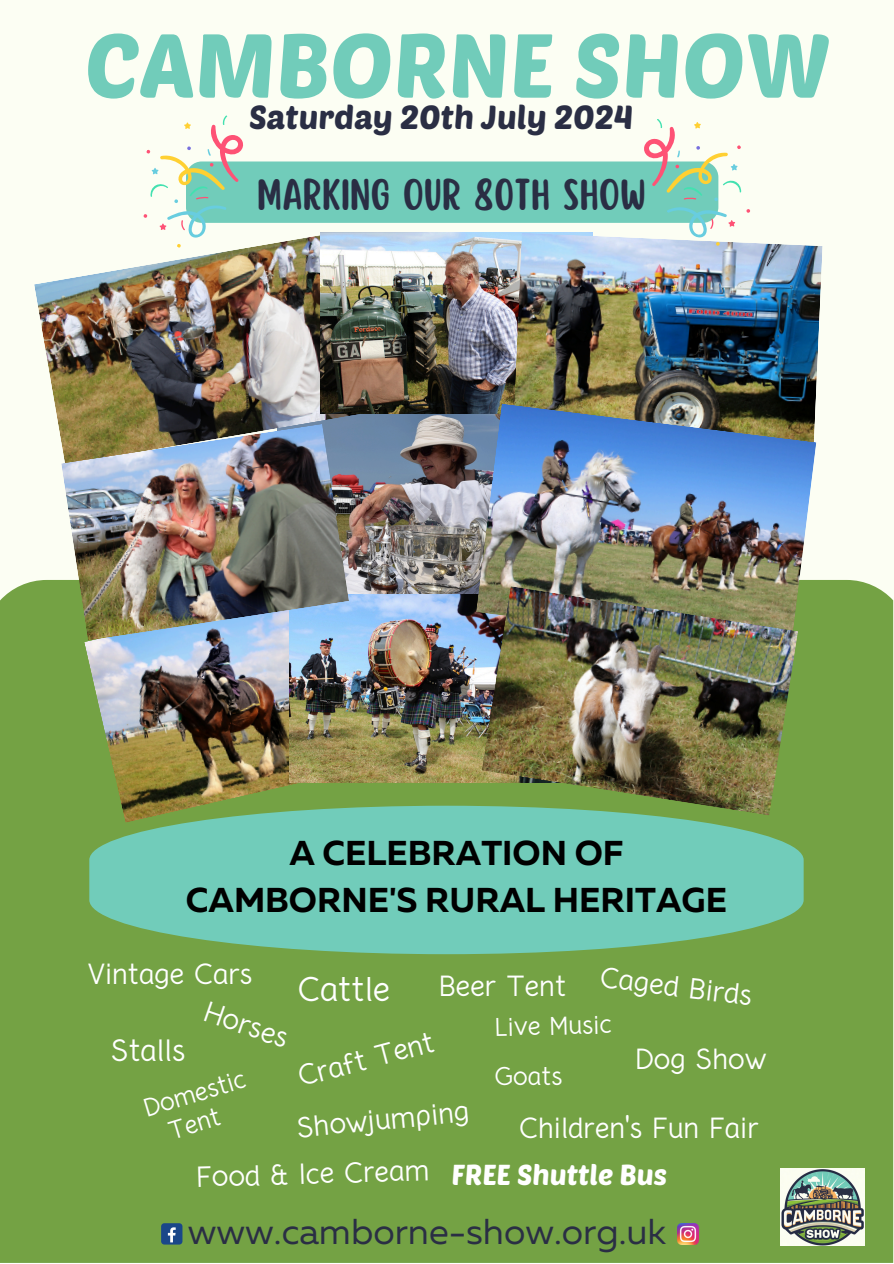
<style>
.page{position:relative;width:894px;height:1264px;background:#fff}
.page>*{position:absolute;margin:0;border:0;box-sizing:border-box;transform-origin:0 0}
.t1{font:89.1px "Poetsen One";color:#71ccba}
.t2{font:39px "Scripter";color:#2a2e44}
.t3{font:36px "Muller";color:#2a2e44}
.t4{font:700 34.5px "Muller";color:#000}
.t5{font:33px "Poetsen One";color:#2a2e44}
.t6{font:30px "Crusoe Text";color:#fff}
.t7{font:28.5px "Poetsen One";color:#fff}
.t8{font:27px "Crusoe Text";color:#fff}
.t9{font:25.5px "Crusoe Text";color:#fff}
.t10{font:22.5px "Crusoe Text";color:#fff}
</style>
<div class="page">
<div style="left:0;top:0;width:892px;height:580px;background:#fcfef3"></div>
<div style="left:0;top:580px;width:892px;height:682px;background:#74a244"></div>
<svg style="left:89px;top:805px;width:714px;height:149px;background:#71c7ac"></svg>
<img style="left:84px;top:640px;width:313px;height:182px">
<img style="left:289px;top:594px;width:192px;height:188px">
<div style="left:161px;top:1223px;width:21px;height:21px;background:#1a4789;border-radius:3px"></div>
<svg style="left:168px;top:1227px;width:8px;height:15px"></svg>
<img style="left:349px;top:414px;width:127px;height:180px">
<img style="left:34px;top:233px;width:328px;height:232px">
<img style="left:321px;top:248px;width:191px;height:166px">
<img style="left:512px;top:233px;width:310px;height:214px">
<img style="left:61px;top:424px;width:288px;height:216px">
<img style="left:476px;top:403px;width:340px;height:248px">
<img style="left:481px;top:586px;width:316px;height:229px">
<img style="left:677px;top:1223px;width:21px;height:21px">
<img style="left:780px;top:1168px;width:84px;height:77px">
<svg style="left:143px;top:115px;width:607px;height:133px"></svg>
<p class="t1" style="left:85px;top:9px;width:746px">CAMBORNE SHOW</p>
<p class="t5" style="left:249px;top:96px;width:386px">Saturday 20th July 2024</p>
<p class="t2" style="left:257px;top:175px;width:390px">MARKING OUR 80TH SHOW</p>
<h3 class="t4" style="left:289px;top:838px;width:335px">A CELEBRATION OF</h3>
<h6 class="t4" style="left:186px;top:885px;width:542px">CAMBORNE'S RURAL HERITAGE</h6>
<h5 class="t9" style="left:88px;top:957px;width:166px">Vintage Cars</h5>
<p class="t9" style="left:439px;top:969px;width:129px">Beer Tent</p>
<h6 class="t9" style="left:602px;top:960px;width:154px;rotate:7deg">Caged Birds</h6>
<h6 class="t6" style="left:298px;top:969px;width:93px">Cattle</h6>
<h6 class="t9" style="left:211px;top:994px;width:88px;rotate:19deg">Horses</h6>
<h6 class="t10" style="left:494px;top:1011px;width:118px;rotate:-1deg">Live Music</h6>
<p class="t8" style="left:111px;top:1033px;width:75px">Stalls</p>
<h6 class="t9" style="left:294px;top:1060px;width:141px;rotate:-15deg">Craft Tent</h6>
<h5 class="t9" style="left:635px;top:1042px;width:133px">Dog Show</h5>
<h6 class="t10" style="left:494px;top:1061px;width:69px">Goats</h6>
<p class="t10" style="left:140px;top:1094px;width:107px;rotate:-17deg">Domestic</p>
<h6 class="t9" style="left:295px;top:1111px;width:174px;rotate:-6deg">Showjumping</h6>
<h6 class="t10" style="left:165px;top:1117px;width:54px;rotate:-17deg">Tent</h6>
<p class="t9" style="left:519px;top:1111px;width:241px">Children's Fun Fair</p>
<h2 class="t9" style="left:196px;top:1160px;width:234px;rotate:-2deg">Food &amp; Ice Cream</h2>
<h5 class="t7" style="left:451px;top:1156px;width:217px">FREE Shuttle Bus</h5>
<h3 class="t3" style="left:188px;top:1216px;width:480px">www.camborne-show.org.uk</h3>
</div>
